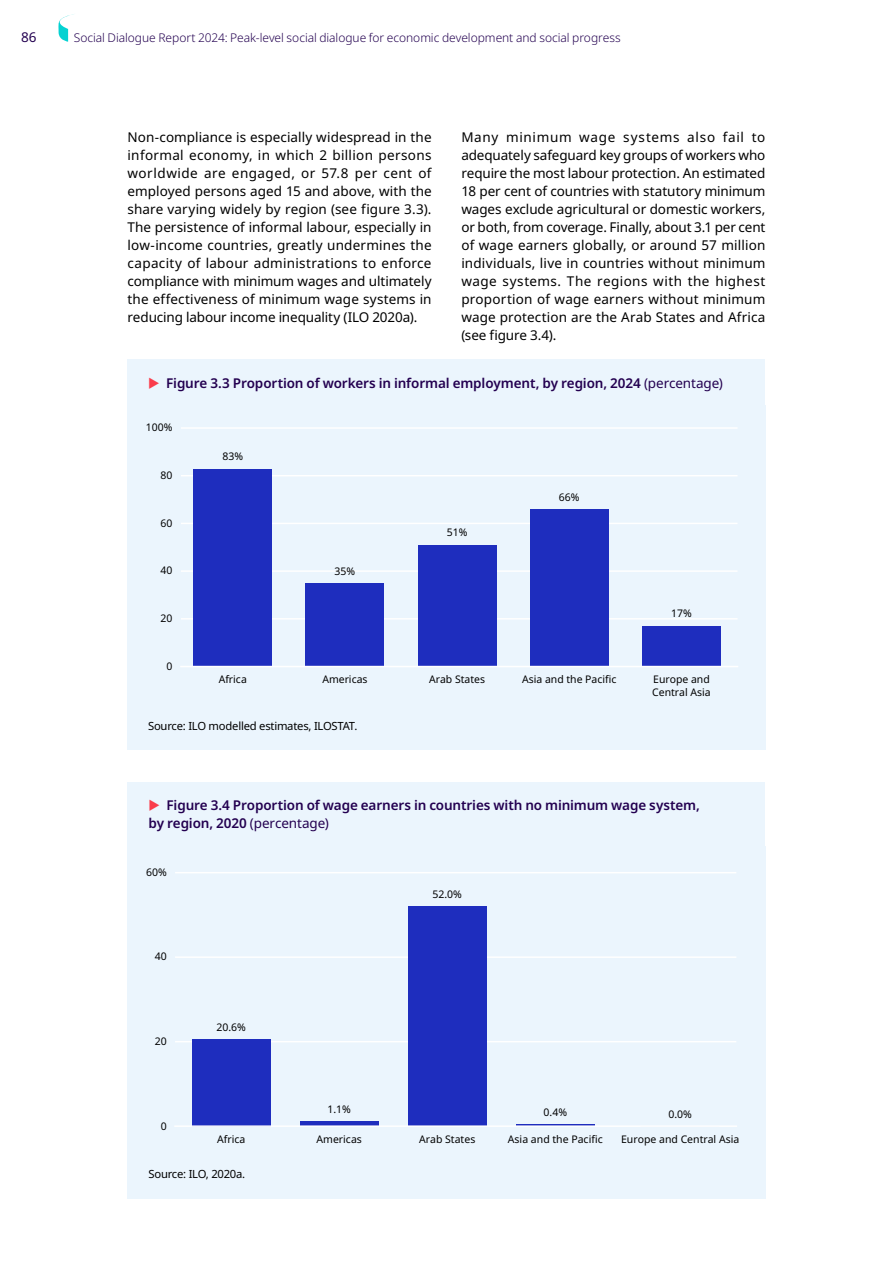
<style>
.page{position:relative;width:893px;height:1263px;background:#fff}
.page>*{position:absolute;margin:0;border:0;box-sizing:border-box;transform-origin:0 0}
.Body_text_black{font:13.5px/18px "Noto Sans";letter-spacing:.005em;color:#000;text-align:justify}
.t1{font:600 13.5px/18px "Noto Sans";letter-spacing:-.01em;color:#230050}
.t2{font:13.5px "Noto Sans";color:#230050}
.t3{font:300 12px "Noto Sans";letter-spacing:-.005em;color:#230050}
.t4{font:11.25px "Noto Sans";letter-spacing:-.02em;color:#000}
.t5{font:10.5px/12.6px "Noto Sans";color:#000}
.s1{font-weight:400}
</style>
<div class="page">
<div style="left:127px;top:406px;width:638px;height:344px;background:#ebf5fd"></div>
<hr style="left:181px;top:618px;width:556px;height:2px;background:#fff">
<hr style="left:181px;top:570px;width:556px;height:2px;background:#fff">
<hr style="left:181px;top:523px;width:556px;height:1px;background:#fff">
<hr style="left:181px;top:475px;width:556px;height:1px;background:#fff">
<hr style="left:181px;top:427px;width:556px;height:2px;background:#fff">
<div style="left:194px;top:468px;width:78px;height:198px;background:#1e2dbe"></div>
<div style="left:306px;top:583px;width:78px;height:83px;background:#1e2dbe"></div>
<div style="left:418px;top:545px;width:78px;height:121px;background:#1e2dbe"></div>
<div style="left:530px;top:509px;width:79px;height:157px;background:#1e2dbe"></div>
<div style="left:642px;top:626px;width:79px;height:40px;background:#1e2dbe"></div>
<hr style="left:181px;top:666px;width:556px;height:1px;background:#fff">
<div style="left:127px;top:360px;width:638px;height:52px;background:#ebf5fd"></div>
<div style="left:127px;top:846px;width:639px;height:353px;background:#ebf5fd"></div>
<hr style="left:175px;top:1041px;width:561px;height:1px;background:#fff">
<hr style="left:175px;top:956px;width:561px;height:2px;background:#fff">
<hr style="left:175px;top:872px;width:561px;height:1px;background:#fff">
<div style="left:192px;top:1039px;width:78px;height:87px;background:#1e2dbe"></div>
<div style="left:300px;top:1121px;width:78px;height:5px;background:#1e2dbe"></div>
<div style="left:408px;top:906px;width:79px;height:220px;background:#1e2dbe"></div>
<hr style="left:516px;top:1124px;width:79px;height:2px;background:#1e2dbe">
<hr style="left:175px;top:1125px;width:561px;height:2px;background:#fff">
<div style="left:127px;top:782px;width:638px;height:70px;background:#ebf5fd"></div>
<svg style="left:58px;top:14px;width:16px;height:28px"></svg>
<p class="t2" style="left:21px;top:27px;width:17px">86</p>
<p class="t3" style="left:74px;top:29px;width:548px">Social Dialogue Report 2024: Peak-level social dialogue for economic development and social progress</p>
<p class="Body_text_black" style="left:128px;top:128px;width:306px">Non-compliance is especially widespread in the informal economy, in which 2 billion persons worldwide are engaged, or 57.8 per cent of employed persons aged 15 and above, with the share varying widely by region (see figure 3.3).<br>The persistence of informal labour, especially in low-income countries, greatly undermines the capacity of labour administrations to enforce compliance with minimum wages and ultimately the effectiveness of minimum wage systems in reducing labour income inequality (ILO 2020a).</p>
<p class="Body_text_black" style="left:461px;top:128px;width:306px">Many minimum wage systems also fail to adequately safeguard key groups of workers who require the most labour protection. An estimated 18 per cent of countries with statutory minimum wages exclude agricultural or domestic workers, or both, from coverage. Finally, about 3.1 per cent of wage earners globally, or around 57 million individuals, live in countries without minimum wage systems. The regions with the highest proportion of wage earners without minimum wage protection are the Arab States and Africa (see figure 3.4).</p>
<p class="t1" style="left:166px;top:374px;width:558px">Figure 3.3 Proportion of workers in informal employment, by region, 2024 <span class="s1">(percentage)</span></p>
<p class="t5" style="left:146px;top:421px;width:28px">100%</p>
<p class="t5" style="left:160px;top:469px;width:13px">80</p>
<p class="t5" style="left:160px;top:517px;width:13px">60</p>
<p class="t5" style="left:160px;top:564px;width:13px">40</p>
<p class="t5" style="left:160px;top:612px;width:13px">20</p>
<p class="t5" style="left:166px;top:660px;width:7px">0</p>
<p class="t5" style="left:222px;top:450px;width:22px">83%</p>
<p class="t5" style="left:335px;top:565px;width:22px">35%</p>
<p class="t5" style="left:447px;top:526px;width:22px">51%</p>
<p class="t5" style="left:559px;top:491px;width:22px">66%</p>
<p class="t5" style="left:671px;top:608px;width:22px">17%</p>
<p class="t5" style="left:219px;top:673px;width:30px">Africa</p>
<p class="t5" style="left:322px;top:673px;width:47px">Americas</p>
<p class="t5" style="left:429px;top:673px;width:57px">Arab States</p>
<p class="t5" style="left:522px;top:673px;width:96px">Asia and the Pacific</p>
<p class="t5" style="left:652px;top:673px;width:60px">Europe and<br>Central Asia</p>
<p class="t4" style="left:148px;top:718px;width:211px">Source: ILO modelled estimates, ILOSTAT.</p>
<p class="t1" style="left:148px;top:797px;width:553px;text-indent:18px">Figure 3.4 Proportion of wage earners in countries with no minimum wage system, by region, 2020 <span class="s1">(percentage)</span></p>
<p class="t5" style="left:146px;top:866px;width:22px">60%</p>
<p class="t5" style="left:155px;top:951px;width:13px">40</p>
<p class="t5" style="left:155px;top:1035px;width:13px">20</p>
<p class="t5" style="left:161px;top:1120px;width:7px">0</p>
<p class="t5" style="left:216px;top:1021px;width:31px">20.6%</p>
<p class="t5" style="left:432px;top:888px;width:31px">52.0%</p>
<p class="t5" style="left:327px;top:1103px;width:25px">1.1%</p>
<p class="t5" style="left:544px;top:1106px;width:25px">0.4%</p>
<p class="t5" style="left:668px;top:1108px;width:25px">0.0%</p>
<p class="t5" style="left:217px;top:1133px;width:30px">Africa</p>
<p class="t5" style="left:316px;top:1133px;width:47px">Americas</p>
<p class="t5" style="left:419px;top:1133px;width:58px">Arab States</p>
<p class="t5" style="left:508px;top:1133px;width:96px">Asia and the Pacific</p>
<p class="t5" style="left:621px;top:1133px;width:120px">Europe and Central Asia</p>
<p class="t4" style="left:148px;top:1166px;width:98px">Source: ILO, 2020a.</p>
</div>
